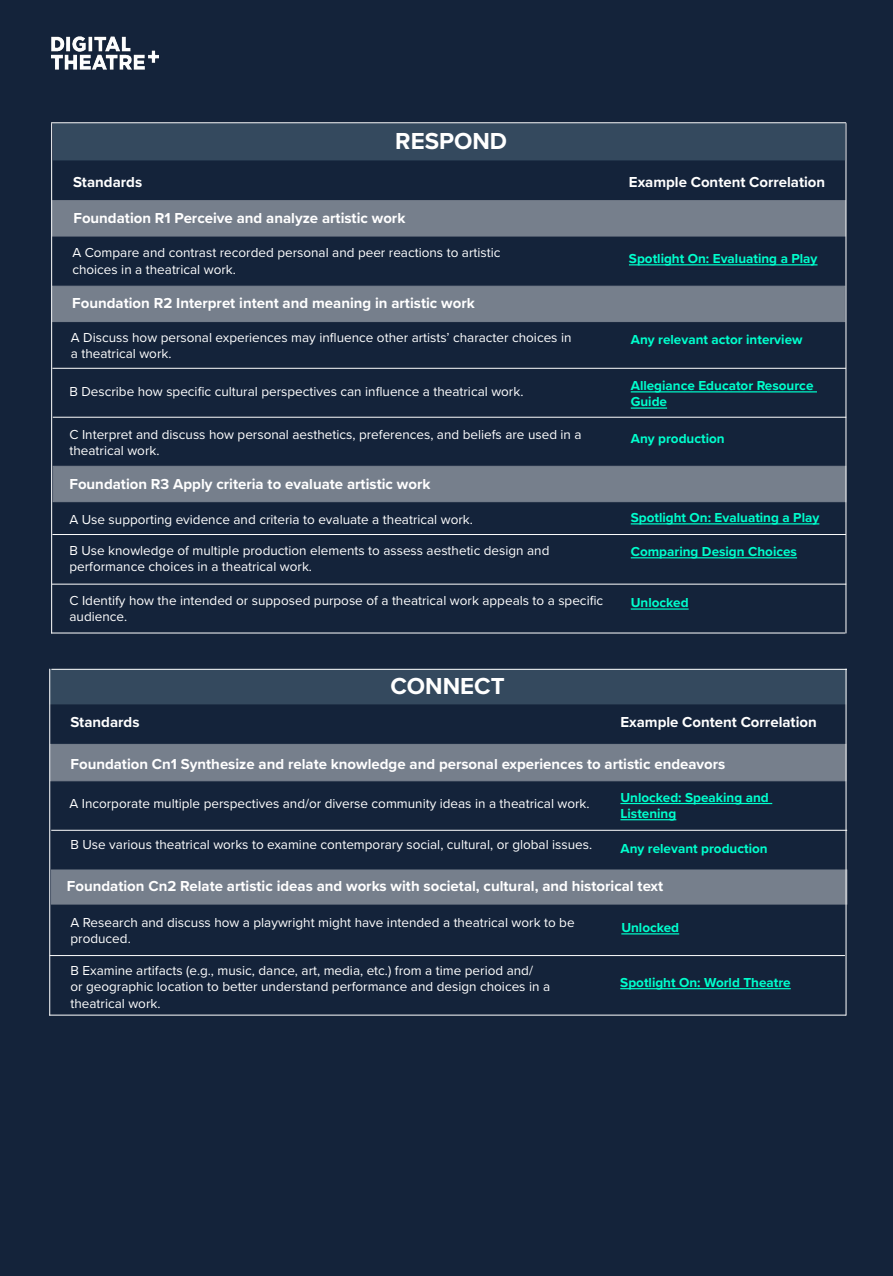
<style>
.page{position:relative;width:893px;height:1276px;background:#14233a}
.page>*{position:absolute;margin:0;border:0;box-sizing:border-box;transform-origin:0 0}
.t1{font:700 24px "Proxima Nova";color:#fff}
.t2{font:700 15px "Proxima Nova";color:#fff}
.t3{font:13.5px/16.2px "Proxima Nova";color:#fff}
.t4{font:700 13.5px/16.2px "Proxima Nova";color:#00ffcd}
</style>
<div class="page">
<div style="left:53px;top:466px;width:793px;height:36px;background:#767f8c"></div>
<div style="left:52px;top:286px;width:793px;height:36px;background:#767f8c"></div>
<div style="left:52px;top:200px;width:794px;height:36px;background:#767f8c"></div>
<hr style="left:629px;top:264px;width:188px;height:1px;background:#00ffcd">
<hr style="left:631px;top:391px;width:186px;height:1px;background:#00ffcd">
<hr style="left:631px;top:407px;width:36px;height:2px;background:#00ffcd">
<hr style="left:846px;top:123px;width:1px;height:510px;background:#fff">
<hr style="left:52px;top:584px;width:794px;height:1px;background:#fff">
<div style="left:53px;top:123px;width:792px;height:37px;background:#34495e;border:2px solid #34495e"></div>
<hr style="left:51px;top:123px;width:1px;height:510px;background:#fff">
<hr style="left:51px;top:122px;width:795px;height:1px;background:#fff">
<img style="left:51px;top:36px;width:108px;height:34px">
<hr style="left:631px;top:523px;width:188px;height:1px;background:#00ffcd">
<hr style="left:52px;top:368px;width:794px;height:1px;background:#fff">
<hr style="left:53px;top:417px;width:793px;height:1px;background:#fff">
<hr style="left:52px;top:534px;width:794px;height:1px;background:#fff">
<hr style="left:631px;top:557px;width:166px;height:1px;background:#00ffcd">
<hr style="left:631px;top:608px;width:58px;height:1px;background:#00ffcd">
<hr style="left:51px;top:632px;width:794px;height:1px;background:#fff">
<div style="left:49px;top:669px;width:797px;height:35px;background:#34495e"></div>
<hr style="left:846px;top:669px;width:1px;height:346px;background:#fff">
<hr style="left:49px;top:1014px;width:797px;height:1px;background:#fff">
<hr style="left:50px;top:955px;width:795px;height:1px;background:#fff">
<hr style="left:620px;top:988px;width:171px;height:1px;background:#00ffcd">
<hr style="left:49px;top:669px;width:1px;height:346px;background:#fff">
<hr style="left:51px;top:669px;width:796px;height:1px;background:#fff">
<div style="left:50px;top:744px;width:796px;height:37px;background:#767f8c"></div>
<hr style="left:620px;top:803px;width:152px;height:1px;background:#00ffcd">
<hr style="left:620px;top:819px;width:56px;height:1px;background:#00ffcd">
<hr style="left:51px;top:830px;width:796px;height:1px;background:#fff">
<div style="left:51px;top:869px;width:796px;height:35px;background:#767f8c"></div>
<hr style="left:621px;top:933px;width:58px;height:1px;background:#00ffcd">
<h1 class="t1" style="left:395px;top:123px;width:113px">RESPOND</h1>
<p class="t2" style="left:73px;top:170px;width:71px">Standards</p>
<p class="t2" style="left:629px;top:170px;width:198px">Example Content Correlation</p>
<p class="t2" style="left:73px;top:207px;width:333px">Foundation R1 Perceive and analyze artistic work</p>
<p class="t3" style="left:72px;top:244px;width:430px">A Compare and contrast recorded personal and peer reactions to artistic choices in a theatrical work.</p>
<p class="t4" style="left:629px;top:250px;width:190px">Spotlight On: Evaluating a Play</p>
<p class="t2" style="left:72px;top:292px;width:404px">Foundation R2 Interpret intent and meaning in artistic work</p>
<p class="t3" style="left:71px;top:329px;width:502px">A Discuss how personal experiences may influence other artists’ character choices in a theatrical work.</p>
<p class="t4" style="left:631px;top:377px;width:184px">Allegiance Educator Resource<br>Guide</p>
<p class="t3" style="left:69px;top:425px;width:514px">C Interpret and discuss how personal aesthetics, preferences, and beliefs are used in a theatrical work.</p>
<p class="t4" style="left:631px;top:430px;width:95px">Any production</p>
<p class="t2" style="left:69px;top:473px;width:362px">Foundation R3 Apply criteria to evaluate artistic work</p>
<p class="t3" style="left:69px;top:511px;width:405px">A Use supporting evidence and criteria to evaluate a theatrical work.</p>
<p class="t4" style="left:631px;top:331px;width:173px">Any relevant actor interview</p>
<p class="t3" style="left:69px;top:383px;width:455px">B Describe how specific cultural perspectives can influence a theatrical work.</p>
<p class="t4" style="left:631px;top:509px;width:190px">Spotlight On: Evaluating a Play</p>
<p class="t3" style="left:69px;top:542px;width:482px">B Use knowledge of multiple production elements to assess aesthetic design and performance choices in a theatrical work.</p>
<p class="t4" style="left:631px;top:543px;width:168px">Comparing Design Choices</p>
<p class="t3" style="left:69px;top:592px;width:535px">C Identify how the intended or supposed purpose of a theatrical work appeals to a specific audience.</p>
<p class="t4" style="left:631px;top:594px;width:59px">Unlocked</p>
<h1 class="t1" style="left:390px;top:668px;width:116px">CONNECT</h1>
<p class="t2" style="left:70px;top:710px;width:71px">Standards</p>
<p class="t2" style="left:620px;top:710px;width:198px">Example Content Correlation</p>
<p class="t2" style="left:70px;top:752px;width:656px">Foundation Cn1 Synthesize and relate knowledge and personal experiences to artistic endeavors</p>
<p class="t3" style="left:69px;top:794px;width:522px">A Incorporate multiple perspectives and/or diverse community ideas in a theatrical work.</p>
<p class="t3" style="left:70px;top:836px;width:523px">B Use various theatrical works to examine contemporary social, cultural, or global issues.</p>
<p class="t4" style="left:620px;top:788px;width:150px">Unlocked: Speaking and<br>Listening</p>
<p class="t4" style="left:620px;top:840px;width:149px">Any relevant production</p>
<p class="t2" style="left:67px;top:875px;width:598px">Foundation Cn2 Relate artistic ideas and works with societal, cultural, and historical text</p>
<p class="t4" style="left:621px;top:919px;width:59px">Unlocked</p>
<p class="t3" style="left:70px;top:913px;width:506px">A Research and discuss how a playwright might have intended a theatrical work to be produced.</p>
<p class="t3" style="left:70px;top:962px;width:481px">B Examine artifacts (e.g., music, dance, art, media, etc.) from a time period and/<br>or geographic location to better understand performance and design choices in a theatrical work.</p>
<p class="t4" style="left:620px;top:974px;width:172px">Spotlight On: World Theatre</p>
</div>
